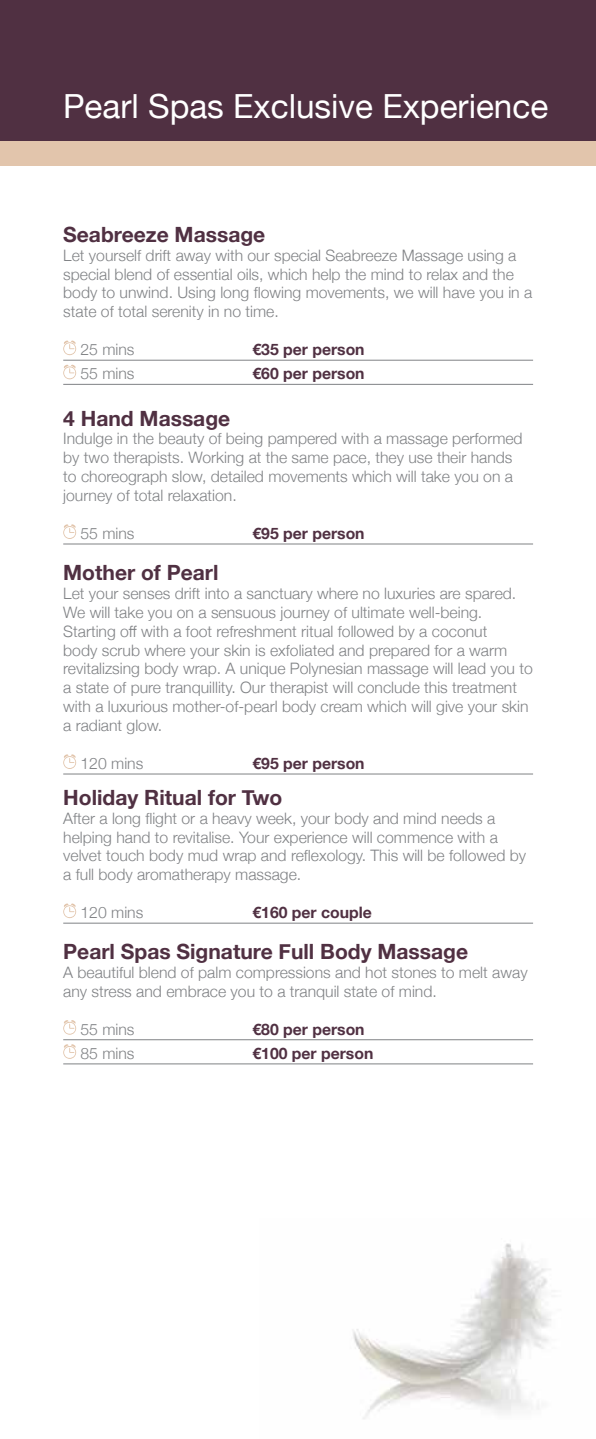
<style>
.page{position:relative;width:596px;height:1439px;background:#fff}
.page>*{position:absolute;margin:0;border:0;box-sizing:border-box;transform-origin:0 0}
.t1{font:33.25px "Helvetica Neue";color:#fff}
.t2{font:700 21px "Helvetica Neue";color:#503042}
.t3{font:300 15.75px/18.9px "Helvetica Neue";color:#808285}
.t4{font:700 15.75px "Helvetica Neue";color:#503042}
</style>
<div class="page">
<div style="left:0;top:0;width:595px;height:141px;background:#503042"></div>
<svg style="left:63px;top:340px;width:13px;height:16px"></svg>
<hr style="left:63px;top:360px;width:469px;height:1px;background:#808285">
<svg style="left:63px;top:365px;width:13px;height:15px"></svg>
<hr style="left:63px;top:384px;width:469px;height:1px;background:#808285">
<svg style="left:63px;top:524px;width:13px;height:15px"></svg>
<hr style="left:63px;top:544px;width:469px;height:1px;background:#808285">
<svg style="left:63px;top:754px;width:13px;height:15px"></svg>
<hr style="left:63px;top:773px;width:469px;height:1px;background:#808285">
<svg style="left:63px;top:903px;width:13px;height:15px"></svg>
<hr style="left:63px;top:923px;width:469px;height:1px;background:#808285">
<svg style="left:63px;top:1020px;width:13px;height:15px"></svg>
<hr style="left:63px;top:1039px;width:469px;height:1px;background:#808285">
<svg style="left:63px;top:1044px;width:13px;height:15px"></svg>
<hr style="left:63px;top:1063px;width:469px;height:1px;background:#808285">
<div style="left:0;top:141px;width:595px;height:25px;background:#e2c5ac"></div>
<img style="left:353px;top:1243px;width:198px;height:176px">
<h1 class="t1" style="left:63px;top:82px;width:486px">Pearl Spas Exclusive Experience</h1>
<h2 class="t2" style="left:63px;top:218px;width:203px">Seabreeze Massage</h2>
<p class="t3" style="left:63px;top:244px;width:470px">Let yourself drift away with our special Seabreeze Massage using a special blend of essential oils, which help the mind to relax and the body to unwind. Using long flowing movements, we will have you in a state of total serenity in no time.</p>
<p class="t3" style="left:80px;top:339px;width:55px">25 mins</p>
<p class="t4" style="left:252px;top:337px;width:114px">€35 per person</p>
<p class="t3" style="left:80px;top:363px;width:55px">55 mins</p>
<p class="t4" style="left:252px;top:361px;width:114px">€60 per person</p>
<h2 class="t2" style="left:63px;top:401px;width:168px">4 Hand Massage</h2>
<p class="t3" style="left:63px;top:428px;width:460px">Indulge in the beauty of being pampered with a massage performed by two therapists. Working at the same pace, they use their hands to choreograph slow, detailed movements which will take you on a journey of total relaxation.</p>
<p class="t3" style="left:80px;top:523px;width:55px">55 mins</p>
<p class="t4" style="left:252px;top:521px;width:114px">€95 per person</p>
<h2 class="t2" style="left:63px;top:556px;width:157px">Mother of Pearl</h2>
<p class="t3" style="left:63px;top:582px;width:471px">Let your senses drift into a sanctuary where no luxuries are spared.<br>We will take you on a sensuous journey of ultimate well-being.<br>Starting off with a foot refreshment ritual followed by a coconut<br>body scrub where your skin is exfoliated and prepared for a warm revitalizsing body wrap. A unique Polynesian massage will lead you to a state of pure tranquillity. Our therapist will conclude this treatment with a luxurious mother-of-pearl body cream which will give your skin a radiant glow.</p>
<p class="t3" style="left:80px;top:753px;width:64px">120 mins</p>
<p class="t4" style="left:252px;top:751px;width:114px">€95 per person</p>
<h2 class="t2" style="left:63px;top:781px;width:220px">Holiday Ritual for Two</h2>
<p class="t3" style="left:63px;top:807px;width:464px">After a long flight or a heavy week, your body and mind needs a helping hand to revitalise. Your experience will commence with a velvet touch body mud wrap and reflexology. This will be followed by a full body aromatherapy massage.</p>
<p class="t3" style="left:80px;top:902px;width:64px">120 mins</p>
<p class="t4" style="left:252px;top:900px;width:121px">€160 per couple</p>
<h2 class="t2" style="left:63px;top:935px;width:406px">Pearl Spas Signature Full Body Massage</h2>
<p class="t3" style="left:63px;top:962px;width:465px">A beautiful blend of palm compressions and hot stones to melt away any stress and embrace you to a tranquil state of mind.</p>
<p class="t3" style="left:80px;top:1018px;width:55px">55 mins</p>
<p class="t4" style="left:252px;top:1016px;width:114px">€80 per person</p>
<p class="t3" style="left:80px;top:1042px;width:55px">85 mins</p>
<p class="t4" style="left:252px;top:1041px;width:122px">€100 per person</p>
</div>
